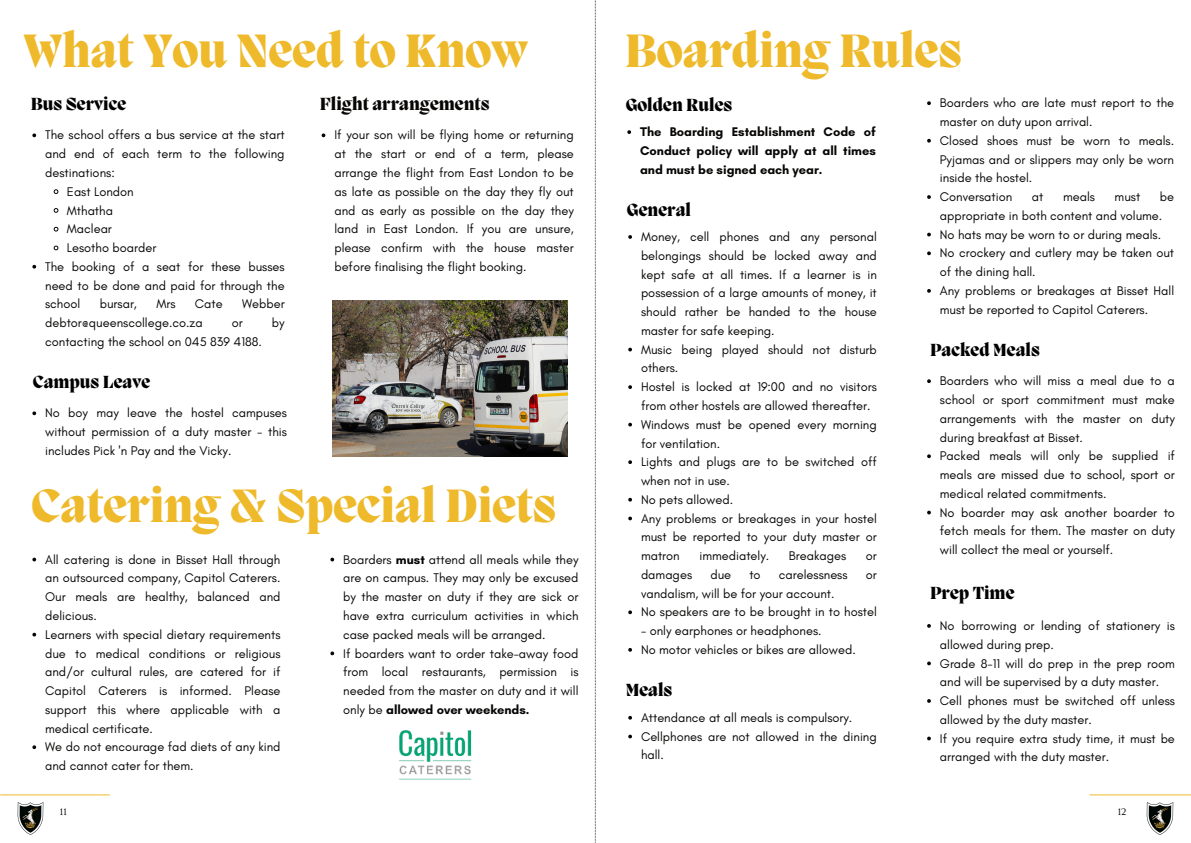
<style>
.page{position:relative;width:1191px;height:843px;background:#fff}
.page>*{position:absolute;margin:0;border:0;box-sizing:border-box;transform-origin:0 0}
.t1{font:800 48px "Migra";color:#eeba2b}
.t2{font:800 18px "Migra";color:#000}
.t3{font:800 18px "Migra";color:#070605}
.t4{font:12.8px/18.8px "Glacial Indifference";color:#070605;text-align:justify}
.t5{font:700 12.8px/18.8px "Glacial Indifference";color:#070605;text-align:justify}
.t6{font:10px "Ovo";color:#070605}
.s1{font-weight:700}
</style>
<div class="page">
<hr style="left:1px;top:794px;width:108px;height:1px;background:#eeba2b">
<img style="left:17px;top:802px;width:27px;height:32px">
<hr style="left:1089px;top:794px;width:101px;height:1px;background:#eeba2b">
<img style="left:1146px;top:802px;width:28px;height:32px">
<svg style="left:595px;top:0;width:1px;height:842px"></svg>
<img style="left:332px;top:300px;width:235px;height:156px">
<img style="left:399px;top:730px;width:73px;height:50px">
<svg style="left:32px;top:133px;width:4px;height:4px"></svg>
<svg style="left:53px;top:189px;width:6px;height:5px"></svg>
<svg style="left:53px;top:208px;width:6px;height:5px"></svg>
<svg style="left:53px;top:226px;width:6px;height:6px"></svg>
<svg style="left:53px;top:245px;width:6px;height:6px"></svg>
<svg style="left:32px;top:265px;width:4px;height:3px"></svg>
<svg style="left:321px;top:133px;width:4px;height:4px"></svg>
<svg style="left:32px;top:411px;width:4px;height:4px"></svg>
<svg style="left:32px;top:557px;width:4px;height:4px"></svg>
<svg style="left:32px;top:632px;width:4px;height:4px"></svg>
<svg style="left:330px;top:557px;width:4px;height:4px"></svg>
<svg style="left:330px;top:651px;width:4px;height:4px"></svg>
<svg style="left:627px;top:130px;width:4px;height:4px"></svg>
<svg style="left:927px;top:101px;width:3px;height:4px"></svg>
<svg style="left:927px;top:195px;width:3px;height:4px"></svg>
<svg style="left:927px;top:251px;width:3px;height:4px"></svg>
<svg style="left:927px;top:379px;width:3px;height:4px"></svg>
<svg style="left:927px;top:454px;width:3px;height:4px"></svg>
<svg style="left:628px;top:235px;width:4px;height:4px"></svg>
<svg style="left:628px;top:347px;width:4px;height:4px"></svg>
<svg style="left:628px;top:385px;width:4px;height:4px"></svg>
<svg style="left:628px;top:422px;width:4px;height:4px"></svg>
<svg style="left:628px;top:460px;width:4px;height:4px"></svg>
<svg style="left:628px;top:497px;width:4px;height:4px"></svg>
<svg style="left:628px;top:516px;width:4px;height:4px"></svg>
<svg style="left:628px;top:610px;width:4px;height:4px"></svg>
<svg style="left:628px;top:648px;width:4px;height:3px"></svg>
<svg style="left:628px;top:715px;width:4px;height:4px"></svg>
<svg style="left:628px;top:734px;width:4px;height:4px"></svg>
<p class="t1" style="left:23px;top:28px;width:506px">What You Need to Know</p>
<p class="t2" style="left:31px;top:95px;width:97px">Bus Service</p>
<p class="t4" style="left:45px;top:125px;width:241px">The school offers a bus service at the start and end of each term to the following destinations:</p>
<h2 class="t4" style="left:67px;top:182px;width:68px">East London</h2>
<p class="t4" style="left:67px;top:200px;width:48px">Mthatha</p>
<h2 class="t4" style="left:67px;top:219px;width:47px">Maclear</h2>
<p class="t4" style="left:67px;top:238px;width:91px">Lesotho boarder</p>
<p class="t4" style="left:45px;top:257px;width:241px">The booking of a seat for these busses need to be done and paid for through the school</p>
<p class="t3" style="left:320px;top:95px;width:171px">Flight arrangements</p>
<p class="t4" style="left:334px;top:125px;width:241px">If your son will be flying home or returning at the start or end of a term, please arrange the flight from East London to be as late as possible on the day they fly out and as early as possible on the day they land in East London. If you are unsure, please confirm with the house master before finalising the flight booking.</p>
<p class="t4" style="left:100px;top:294px;width:39px">bursar,</p>
<p class="t4" style="left:156px;top:294px;width:21px">Mrs</p>
<p class="t4" style="left:195px;top:294px;width:29px">Cate</p>
<p class="t4" style="left:242px;top:294px;width:44px">Webber</p>
<p class="t4" style="left:45px;top:313px;width:159px">debtor@queenscollege.co.za</p>
<p class="t4" style="left:232px;top:313px;width:13px">or</p>
<p class="t4" style="left:272px;top:313px;width:14px">by</p>
<p class="t4" style="left:45px;top:332px;width:218px">contacting the school on 045 839 4188.</p>
<p class="t2" style="left:33px;top:373px;width:119px">Campus Leave</p>
<p class="t4" style="left:45px;top:403px;width:243px">No boy may leave the hostel campuses without permission of a duty master - this includes Pick 'n Pay and the Vicky.</p>
<p class="t1" style="left:31px;top:483px;width:526px">Catering &amp; Special Diets</p>
<h1 class="t4" style="left:343px;top:549px;width:237px">Boarders <span class="s1">must</span> attend all meals while they are on campus. They may only be excused by the master on duty if they are sick or have extra curriculum activities in which case packed meals will be arranged.</h1>
<h2 class="t4" style="left:343px;top:643px;width:237px">If boarders want to order take-away food from local restaurants, permission is needed from the master on duty and it will only be <span class="s1">allowed over weekends.</span></h2>
<p class="t4" style="left:45px;top:549px;width:237px">All catering is done in Bisset Hall through an outsourced company, Capitol Caterers.<br>Our meals are healthy, balanced and delicious.</p>
<p class="t4" style="left:45px;top:624px;width:237px">Learners with special dietary requirements due to medical conditions or religious and/or cultural rules, are catered for if Capitol Caterers is informed. Please support this where applicable with a medical certificate.</p>
<p class="t4" style="left:45px;top:737px;width:237px">We do not encourage fad diets of any kind and cannot cater for them.</p>
<h2 class="t6" style="left:60px;top:805px;width:8px">11</h2>
<p class="t1" style="left:624px;top:28px;width:339px">Boarding Rules</p>
<h2 class="t2" style="left:625px;top:96px;width:108px">Golden Rules</h2>
<p class="t5" style="left:640px;top:122px;width:237px">The Boarding Establishment Code of Conduct policy will apply at all times and must be signed each year.</p>
<p class="t4" style="left:939px;top:93px;width:236px">Boarders who are late must report to the master on duty upon arrival.</p>
<p class="t4" style="left:939px;top:131px;width:236px">Closed shoes must be worn to meals.<br>Pyjamas and or slippers may only be worn inside the hostel.</p>
<p class="t4" style="left:939px;top:187px;width:74px">Conversation</p>
<p class="t4" style="left:1031px;top:187px;width:13px">at</p>
<p class="t4" style="left:1062px;top:187px;width:33px">meals</p>
<p class="t4" style="left:1114px;top:187px;width:27px">must</p>
<p class="t4" style="left:939px;top:187px;width:236px;text-indent:220px">be appropriate in both content and volume.</p>
<p class="t4" style="left:939px;top:225px;width:223px">No hats may be worn to or during meals.</p>
<p class="t4" style="left:939px;top:243px;width:236px">No crockery and cutlery may be taken out of the dining hall.</p>
<p class="t4" style="left:939px;top:281px;width:236px">Any problems or breakages at Bisset Hall must be reported to Capitol Caterers.</p>
<p class="t2" style="left:929px;top:341px;width:111px">Packed Meals</p>
<p class="t4" style="left:939px;top:371px;width:236px">Boarders who will miss a meal due to a school or sport commitment must make arrangements with the master on duty during breakfast at Bisset.</p>
<h2 class="t4" style="left:939px;top:446px;width:236px">Packed meals will only be supplied if meals are missed due to school, sport or medical related commitments.</h2>
<p class="t4" style="left:939px;top:502px;width:236px">No boarder may ask another boarder to fetch meals for them. The master on duty will collect the meal or yourself.</p>
<p class="t2" style="left:626px;top:201px;width:66px">General</p>
<p class="t4" style="left:641px;top:227px;width:237px">Money, cell phones and any personal belongings should be locked away and kept safe at all times. If a learner is in possession of a large amounts of money, it should rather be handed to the house master for safe keeping.</p>
<p class="t4" style="left:641px;top:340px;width:237px">Music being played should not disturb others.</p>
<p class="t4" style="left:641px;top:377px;width:237px">Hostel is locked at 19:00 and no visitors from other hostels are allowed thereafter.</p>
<p class="t4" style="left:641px;top:415px;width:237px">Windows must be opened every morning for ventilation.</p>
<p class="t4" style="left:641px;top:452px;width:237px">Lights and plugs are to be switched off when not in use.</p>
<p class="t4" style="left:641px;top:490px;width:94px">No pets allowed.</p>
<h2 class="t4" style="left:641px;top:508px;width:237px">Any problems or breakages in your hostel must be reported to your duty master or matron</h2>
<h2 class="t4" style="left:699px;top:546px;width:71px">immediately.</h2>
<h2 class="t4" style="left:788px;top:546px;width:59px">Breakages</h2>
<h2 class="t4" style="left:865px;top:546px;width:13px">or</h2>
<h2 class="t4" style="left:641px;top:565px;width:53px">damages</h2>
<h2 class="t4" style="left:710px;top:565px;width:22px">due</h2>
<h2 class="t4" style="left:749px;top:565px;width:13px">to</h2>
<h2 class="t4" style="left:778px;top:565px;width:70px">carelessness</h2>
<h2 class="t4" style="left:865px;top:565px;width:13px">or</h2>
<h2 class="t4" style="left:641px;top:583px;width:195px">vandalism, will be for your account.</h2>
<p class="t4" style="left:641px;top:602px;width:237px">No speakers are to be brought in to hostel</p>
<p class="t4" style="left:641px;top:621px;width:182px">- only earphones or headphones.</p>
<p class="t4" style="left:641px;top:640px;width:216px">No motor vehicles or bikes are allowed.</p>
<p class="t2" style="left:625px;top:681px;width:48px">Meals</p>
<h2 class="t4" style="left:641px;top:707px;width:213px">Attendance at all meals is compulsory.</h2>
<p class="t4" style="left:641px;top:726px;width:237px">Cellphones are not allowed in the dining hall.</p>
<p class="t2" style="left:929px;top:584px;width:86px">Prep Time</p>
<p class="t4" style="left:939px;top:616px;width:236px">No borrowing or lending of stationery is allowed during prep.</p>
<p class="t4" style="left:939px;top:653px;width:236px">Grade 8-11 will do prep in the prep room and will be supervised by a duty master.</p>
<p class="t4" style="left:939px;top:691px;width:236px">Cell phones must be switched off unless allowed by the duty master.</p>
<p class="t4" style="left:939px;top:728px;width:236px">If you require extra study time, it must be arranged with the duty master.</p>
<h1 class="t6" style="left:1117px;top:805px;width:10px">12</h1>
</div>
